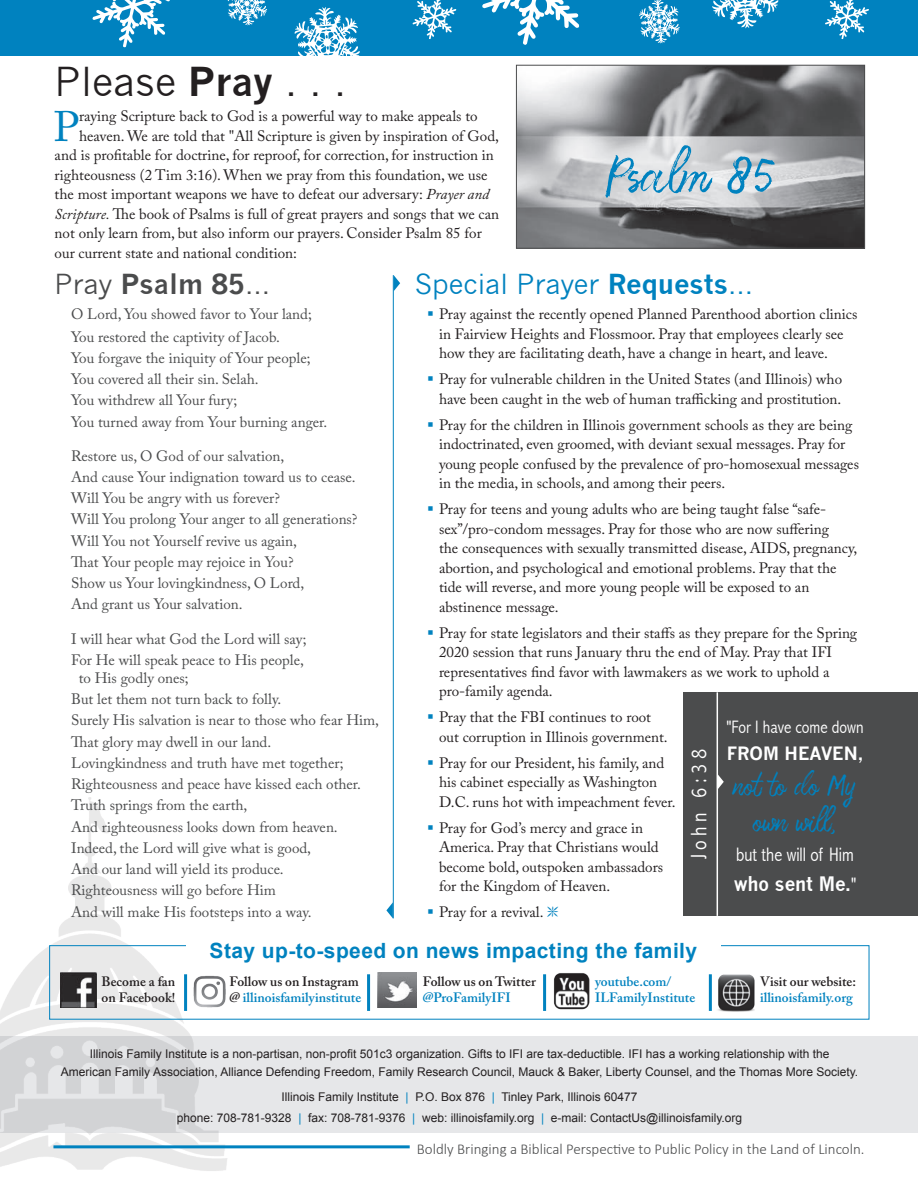
<style>
.page{position:relative;width:918px;height:1188px;background:#fff}
.page>*{position:absolute;margin:0;border:0;box-sizing:border-box;transform-origin:0 0}
.t1{font:51.6px "Storytella";color:#0082bf}
.t2{font:42.45px "Adobe Caslon Pro";color:#0082bf}
.t3{font:39px "News Gothic";color:#231f20}
.t4{font:28.5px/36px "Storytella";color:#0082bf;text-align:center}
.t5{font:27px "News Gothic";color:#0082bf}
.t6{font:27px "News Gothic";color:#4b4c4d}
.t7{font:300 condensed 22.5px "Abadi";letter-spacing:.2em;color:#fff}
.t8{font:700 21px "Arial";letter-spacing:.02em;color:#0082bf}
.t9{font:300 condensed 19.5px "Abadi";color:#fff}
.t10{font:700 19.5px "News Gothic";color:#fff;scale:.95 1}
.t11{font:300 condensed 18px "Abadi";color:#fff}
.t12{font:700 18px "News Gothic";color:#fff}
.t13{font:15px/19.5px "Adobe Caslon Pro";color:#231f20}
.t14{font:15px/21.3px "Adobe Caslon Pro";color:#4b4c4d}
.t15{font:300 15px "Calibri";color:#4b4c4d}
.t16{font:600 13.5px/16.2px "Adobe Caslon Pro";color:#0082bf}
.t17{font:600 13.5px/16.2px "Adobe Caslon Pro";color:#231f20}
.t18{font:12px/18px "Arial";color:#231f20;text-align:center}
.s1{font-weight:700}
.s2{font-style:italic}
.s3{color:#0082bf}
.s4{font-family:"Abadi";font-weight:300;font-stretch:condensed}
.s5{color:#231f20}
</style>
<div class="page">
<div style="left:0;top:1037px;width:918px;height:96px;background:#e6e7e9"></div>
<img style="left:0;top:797px;width:298px;height:374px">
<div style="left:186px;top:936px;width:535px;height:19px;background:#fff"></div>
<img style="left:60px;top:973px;width:36px;height:34px">
<img style="left:378px;top:973px;width:39px;height:34px">
<hr style="left:367px;top:974px;width:3px;height:37px;background:#0082bf">
<hr style="left:543px;top:974px;width:3px;height:37px;background:#0082bf">
<img style="left:718px;top:974px;width:36px;height:38px">
<img style="left:554px;top:973px;width:36px;height:36px">
<hr style="left:709px;top:974px;width:3px;height:37px;background:#0082bf">
<hr style="left:184px;top:974px;width:3px;height:37px;background:#0082bf">
<img style="left:191px;top:974px;width:36px;height:36px">
<div style="left:0;top:0;width:918px;height:55px;background:#0082bf"></div>
<img style="left:518px;top:67px;width:345px;height:179px">
<div style="left:516px;top:65px;width:349px;height:183px;border:1px solid #4b4c4d"></div>
<hr style="left:53px;top:1145px;width:357px;height:3px;background:#0082bf">
<hr style="left:393px;top:275px;width:1px;height:643px;background:#0082bf">
<svg style="left:386px;top:902px;width:7px;height:16px"></svg>
<svg style="left:394px;top:275px;width:6px;height:16px"></svg>
<svg style="left:825px;top:0;width:44px;height:39px"></svg>
<svg style="left:712px;top:0;width:66px;height:28px"></svg>
<svg style="left:639px;top:0;width:41px;height:43px"></svg>
<svg style="left:482px;top:0;width:98px;height:45px"></svg>
<svg style="left:412px;top:0;width:44px;height:39px"></svg>
<svg style="left:294px;top:7px;width:66px;height:49px"></svg>
<svg style="left:227px;top:0;width:40px;height:25px"></svg>
<svg style="left:92px;top:0;width:78px;height:48px"></svg>
<div style="left:684px;top:692px;width:234px;height:224px;background:#4b4c4d"></div>
<hr style="left:717px;top:692px;width:1px;height:224px;background:#fff">
<svg style="left:718px;top:774px;width:6px;height:15px"></svg>
<h3 class="t3" style="left:55px;top:60px;width:293px">Please <span class="s1">Pray</span> . . .</h3>
<h2 class="t2" style="left:53px;top:101px;width:27px">P</h2>
<p class="t13" style="left:79px;top:106px;width:400px">raying Scripture back to God is a powerful way to make appeals to</p>
<p class="t13" style="left:79px;top:126px;width:421px">heaven. We are told that "All Scripture is given by inspiration of God,</p>
<p class="t13" style="left:55px;top:145px;width:441px">and is profitable for doctrine, for reproof, for correction, for instruction in</p>
<p class="t13" style="left:55px;top:165px;width:434px">righteousness (2 Tim 3:16). When we pray from this foundation, we use</p>
<p class="t13" style="left:55px;top:184px;width:436px">the most important weapons we have to defeat our adversary: <span class="s2">Prayer and</span></p>
<p class="t13" style="left:55px;top:204px;width:446px"><span class="s2">Scripture.</span> The book of Psalms is full of great prayers and songs that we can</p>
<p class="t13" style="left:55px;top:223px;width:429px">not only learn from, but also inform our prayers. Consider Psalm 85 for</p>
<p class="t13" style="left:55px;top:243px;width:244px">our current state and national condition:</p>
<h1 class="t1" style="left:606px;top:144px;width:171px">Psalm 85</h1>
<h3 class="t6" style="left:55px;top:269px;width:217px">Pray <span class="s1">Psalm 85</span>...</h3>
<h3 class="t5" style="left:415px;top:269px;width:340px">Special Prayer <span class="s1">Requests</span>...</h3>
<p class="t13" style="left:439px;top:304px;width:420px;text-indent:-12px"><span class="s3">▪</span> Pray against the recently opened Planned Parenthood abortion clinics in Fairview Heights and Flossmoor. Pray that employees clearly see how they are facilitating death, have a change in heart, and leave.</p>
<p class="t13" style="left:427px;top:369px;width:417px;text-align:right"><span class="s3">▪</span> Pray for vulnerable children in the United States (and Illinois) who have been caught in the web of human trafficking and prostitution.</p>
<p class="t13" style="left:439px;top:415px;width:422px;text-indent:-12px"><span class="s3">▪</span> Pray for the children in Illinois government schools as they are being indoctrinated, even groomed, with deviant sexual messages. Pray for young people confused by the prevalence of pro-homosexual messages in the media, in schools, and among their peers.</p>
<p class="t13" style="left:439px;top:499px;width:420px;text-indent:-12px"><span class="s3">▪</span> Pray for teens and young adults who are being taught false “safe&shy;sex”/pro-condom messages. Pray for those who are now suffering<br>the consequences with sexually transmitted disease, AIDS, pregnancy, abortion, and psychological and emotional problems. Pray that the tide will reverse, and more young people will be exposed to an abstinence message.</p>
<p class="t13" style="left:439px;top:623px;width:420px;text-indent:-12px"><span class="s3">▪</span> Pray for state legislators and their staffs as they prepare for the Spring 2020 session that runs January thru the end of May. Pray that IFI representatives find favor with lawmakers as we work to uphold a pro-family agenda.</p>
<p class="t13" style="left:439px;top:707px;width:230px;text-indent:-12px"><span class="s3">▪</span> Pray that the FBI continues to root out corruption in Illinois government.</p>
<p class="t13" style="left:439px;top:753px;width:238px;text-indent:-12px"><span class="s3">▪</span> Pray for our President, his family, and his cabinet especially as Washington<br>D.C. runs hot with impeachment fever.</p>
<p class="t13" style="left:439px;top:818px;width:226px;text-indent:-12px"><span class="s3">▪</span> Pray for God’s mercy and grace in America. Pray that Christians would become bold, outspoken ambassadors for the Kingdom of Heaven.</p>
<p class="t13" style="left:427px;top:902px;width:118px"><span class="s3">▪</span> Pray for a revival.</p>
<p class="t14" style="left:71px;top:302px;width:242px;line-height:22.8px">O Lord, You showed favor to Your land;<br>You restored the captivity of Jacob.</p>
<p class="t14" style="left:71px;top:347px;width:258px">You forgave the iniquity of Your people; You covered all their sin. Selah.<br>You withdrew all Your fury;<br>You turned away from Your burning anger.</p>
<p class="t14" style="left:71px;top:445px;width:288px">Restore us, O God of our salvation,<br>And cause Your indignation toward us to cease.<br>Will You be angry with us forever?<br>Will You prolong Your anger to all generations?<br>Will You not Yourself revive us again,<br>That Your people may rejoice in You?<br>Show us Your lovingkindness, O Lord,<br>And grant us Your salvation.</p>
<p class="t14" style="left:71px;top:628px;width:237px">I will hear what God the Lord will say;<br>For He will speak peace to His people,</p>
<p class="t14" style="left:71px;top:667px;width:309px;text-indent:8px">to His godly ones;<br>But let them not turn back to folly.<br>Surely His salvation is near to those who fear Him, That glory may dwell in our land.<br>Lovingkindness and truth have met together; Righteousness and peace have kissed each other.<br>Truth springs from the earth,<br>And righteousness looks down from heaven.<br>Indeed, the Lord will give what is good,<br>And our land will yield its produce.<br>Righteousness will go before Him<br>And will make His footsteps into a way.</p>
<h3 class="t8" style="left:210px;top:936px;width:489px">Stay up-to-speed on news impacting the family</h3>
<p class="t11" style="left:726px;top:717px;width:139px">"For I have come down</p>
<p class="t12" style="left:727px;top:743px;width:138px">FROM HEAVEN,</p>
<h3 class="t4" style="left:734px;top:767px;width:123px">not to do My own will,</h3>
<h3 class="t9" style="left:736px;top:843px;width:119px">but the will of Him</h3>
<h3 class="t10" style="left:734px;top:872px;width:131px">who sent Me.<span class="s4">"</span></h3>
<h3 class="t7" style="left:686px;top:859px;width:112px;rotate:-90deg">John 6:38</h3>
<p class="t17" style="left:102px;top:973px;width:75px">Become a fan on Facebook!</p>
<p class="t17" style="left:423px;top:973px;width:115px">Follow us on Twitter</p>
<p class="t16" style="left:229px;top:973px;width:133px"><span class="s5">Follow us on Instagram @</span> illinoisfamilyinstitute</p>
<p class="t16" style="left:423px;top:989px;width:89px">@ProFamilyIFI</p>
<p class="t16" style="left:595px;top:973px;width:102px">youtube.com/<br>ILFamilyInstitute</p>
<p class="t17" style="left:760px;top:973px;width:97px">Visit our website:</p>
<p class="t16" style="left:760px;top:989px;width:94px">illinoisfamily.org</p>
<p class="t18" style="left:61px;top:1045px;width:799px">Illinois Family Institute is a non-partisan, non-profit 501c3 organization. Gifts to IFI are tax-deductible. IFI has a working relationship with the<br>American Family Association, Alliance Defending Freedom, Family Research Council, Mauck &amp; Baker, Liberty Counsel, and the Thomas More Society.</p>
<p class="t18" style="left:177px;top:1086px;width:567px;line-height:20.9px">Illinois Family Institute <span class="s3">|</span> P.O. Box 876 <span class="s3">|</span> Tinley Park, Illinois 60477<br>phone: 708-781-9328 <span class="s3">|</span> fax: 708-781-9376 <span class="s3">|</span> web: illinoisfamily.org <span class="s3">|</span> e-mail: ContactUs@illinoisfamily.org</p>
<p class="t15" style="left:417px;top:1139px;width:449px">Boldly Bringing a Biblical Perspective to Public Policy in the Land of Lincoln.</p>
</div>
